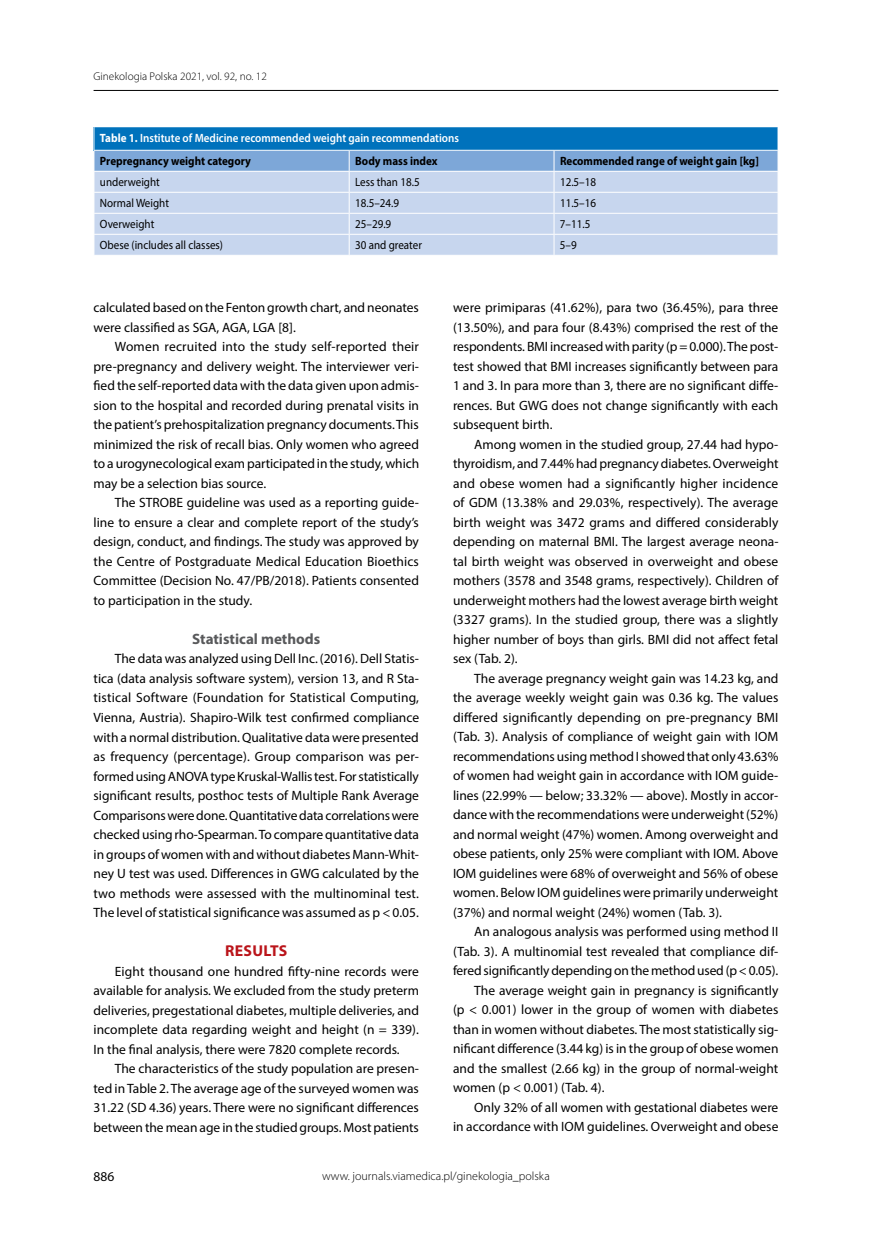
<style>
.page{position:relative;width:872px;height:1234px;background:#fff}
.page>*{position:absolute;margin:0;border:0;box-sizing:border-box;transform-origin:0 0}
.t1{font:700 15.75px "Myriad Pro";letter-spacing:.02em;color:#ba141a}
.t2{font:700 15px "Myriad Pro";color:#58595b}
.t3{font:13.5px/19.5px "Myriad Pro";color:#000;text-align:justify}
.t4{font:12px "Myriad Pro";color:#000;scale:.92 1}
.t5{font:600 12px/23.5px "Myriad Pro";color:#fff;scale:.92 1}
.t6{font:700 12px "Myriad Pro";color:#000;scale:.92 1}
.t7{font:300 12px "Myriad Pro";color:#000}
.t8{font:300 11.25px "Myriad Pro";color:#000}
.s1{font-weight:700}
.s2{font-weight:700;color:#000}
</style>
<div class="page">
<hr style="left:94px;top:90px;width:684px;height:1px;background:#000">
<svg style="left:94px;top:127px;width:684px;height:128px;background:#9abee2"></svg>
<hr style="left:94px;top:171px;width:255px;height:1px;background:#fff">
<hr style="left:349px;top:171px;width:205px;height:1px;background:#fff">
<hr style="left:554px;top:171px;width:224px;height:1px;background:#fff">
<p class="t8" style="left:94px;top:71px;width:175px">Ginekologia Polska 2021, vol. 92, no. 12</p>
<p class="t5" style="left:100px;top:126px;width:392px"><span class="s1">Table 1.</span> Institute of Medicine recommended weight gain recommendations<br><span class="s2">Prepregnancy weight category</span></p>
<p class="t6" style="left:355px;top:153px;width:91px">Body mass index</p>
<p class="t6" style="left:560px;top:153px;width:218px">Recommended range of weight gain [kg]</p>
<p class="t4" style="left:100px;top:175px;width:67px">underweight</p>
<p class="t4" style="left:355px;top:175px;width:72px">Less than 18.5</p>
<p class="t4" style="left:560px;top:175px;width:41px">12.5–18</p>
<p class="t4" style="left:100px;top:196px;width:77px">Normal Weight</p>
<p class="t4" style="left:355px;top:196px;width:49px">18.5–24.9</p>
<p class="t4" style="left:560px;top:196px;width:41px">11.5–16</p>
<p class="t4" style="left:100px;top:217px;width:61px">Overweight</p>
<p class="t4" style="left:355px;top:217px;width:41px">25–29.9</p>
<p class="t4" style="left:560px;top:217px;width:35px">7–11.5</p>
<p class="t4" style="left:100px;top:238px;width:135px">Obese (includes all classes)</p>
<p class="t4" style="left:355px;top:238px;width:74px">30 and greater</p>
<p class="t4" style="left:560px;top:238px;width:20px">5–9</p>
<p class="t3" style="left:94px;top:297px;width:327px">calculated based on the Fenton growth chart, and neonates were classified as SGA, AGA, LGA [8].</p>
<p class="t3" style="left:94px;top:336px;width:327px;text-indent:21px">Women recruited into the study self-reported their pre-pregnancy and delivery weight. The interviewer veri&shy;fied the self-reported data with the data given upon admis&shy;sion to the hospital and recorded during prenatal visits in the patient’s prehospitalization pregnancy documents. This minimized the risk of recall bias. Only women who agreed to a urogynecological exam participated in the study, which may be a selection bias source.</p>
<p class="t3" style="left:94px;top:492px;width:327px;text-indent:21px">The STROBE guideline was used as a reporting guide&shy;line to ensure a clear and complete report of the study’s design, conduct, and findings. The study was approved by the Centre of Postgraduate Medical Education Bioethics Committee (Decision No. 47/PB/2018). Patients consented to participation in the study.</p>
<p class="t2" style="left:192px;top:629px;width:130px">Statistical methods</p>
<p class="t3" style="left:94px;top:648px;width:327px;text-indent:21px">The data was analyzed using Dell Inc. (2016). Dell Statis&shy;tica (data analysis software system), version 13, and R Sta&shy;tistical Software (Foundation for Statistical Computing, Vienna, Austria). Shapiro-Wilk test confirmed compliance with a normal distribution. Qualitative data were presented as frequency (percentage). Group comparison was per&shy;formed using ANOVA type Kruskal-Wallis test. For statistically significant results, posthoc tests of Multiple Rank Average Comparisons were done. Quantitative data correlations were checked using rho-Spearman. To compare quantitative data in groups of women with and without diabetes Mann-Whit&shy;ney U test was used. Differences in GWG calculated by the two methods were assessed with the multinominal test.<br>The level of statistical significance was assumed as p &lt; 0.05.</p>
<p class="t1" style="left:225px;top:940px;width:64px">RESULTS</p>
<p class="t3" style="left:94px;top:961px;width:327px;text-indent:21px">Eight thousand one hundred fifty-nine records were available for analysis. We excluded from the study preterm deliveries, pregestational diabetes, multiple deliveries, and incomplete data regarding weight and height (n = 339).<br>In the final analysis, there were 7820 complete records.</p>
<p class="t3" style="left:94px;top:1058px;width:327px;text-indent:21px">The characteristics of the study population are presen&shy;ted in Table 2. The average age of the surveyed women was 31.22 (SD 4.36) years. There were no significant differences between the mean age in the studied groups. Most patients</p>
<p class="t3" style="left:453px;top:297px;width:327px">were primiparas (41.62%), para two (36.45%), para three (13.50%), and para four (8.43%) comprised the rest of the respondents. BMI increased with parity (p = 0.000). The post&shy;test showed that BMI increases significantly between para 1 and 3. In para more than 3, there are no significant diffe&shy;rences. But GWG does not change significantly with each subsequent birth.</p>
<p class="t3" style="left:453px;top:434px;width:327px;text-indent:21px">Among women in the studied group, 27.44 had hypo&shy;thyroidism, and 7.44% had pregnancy diabetes. Overweight and obese women had a significantly higher incidence of GDM (13.38% and 29.03%, respectively). The average birth weight was 3472 grams and differed considerably depending on maternal BMI. The largest average neona&shy;tal birth weight was observed in overweight and obese mothers (3578 and 3548 grams, respectively). Children of underweight mothers had the lowest average birth weight (3327 grams). In the studied group, there was a slightly higher number of boys than girls. BMI did not affect fetal sex (Tab. 2).</p>
<p class="t3" style="left:453px;top:668px;width:327px;text-indent:21px">The average pregnancy weight gain was 14.23 kg, and the average weekly weight gain was 0.36 kg. The values differed significantly depending on pre-pregnancy BMI (Tab. 3). Analysis of compliance of weight gain with IOM recommendations using method I showed that only 43.63% of women had weight gain in accordance with IOM guide&shy;lines (22.99% — below; 33.32% — above). Mostly in accor&shy;dance with the recommendations were underweight (52%) and normal weight (47%) women. Among overweight and obese patients, only 25% were compliant with IOM. Above IOM guidelines were 68% of overweight and 56% of obese women. Below IOM guidelines were primarily underweight (37%) and normal weight (24%) women (Tab. 3).</p>
<p class="t3" style="left:474px;top:921px;width:305px">An analogous analysis was performed using method II</p>
<p class="t3" style="left:453px;top:941px;width:327px">(Tab. 3). A multinomial test revealed that compliance dif-</p>
<p class="t3" style="left:453px;top:960px;width:327px">fered significantly depending on the method used (p &lt; 0.05).</p>
<p class="t3" style="left:474px;top:980px;width:306px">The average weight gain in pregnancy is significantly</p>
<p class="t3" style="left:453px;top:999px;width:327px">(p &lt; 0.001) lower in the group of women with diabetes</p>
<p class="t3" style="left:453px;top:1019px;width:327px">than in women without diabetes. The most statistically sig-</p>
<p class="t3" style="left:453px;top:1038px;width:327px">nificant difference (3.44 kg) is in the group of obese women</p>
<p class="t3" style="left:453px;top:1058px;width:327px">and the smallest (2.66 kg) in the group of normal-weight</p>
<p class="t3" style="left:453px;top:1077px;width:153px">women (p &lt; 0.001) (Tab. 4).</p>
<p class="t3" style="left:474px;top:1097px;width:305px">Only 32% of all women with gestational diabetes were</p>
<p class="t3" style="left:453px;top:1116px;width:327px">in accordance with IOM guidelines. Overweight and obese</p>
<p class="t3" style="left:94px;top:1166px;width:22px">886</p>
<p class="t7" style="left:322px;top:1169px;width:229px">www. journals.viamedica.pl/ginekologia_polska</p>
</div>
